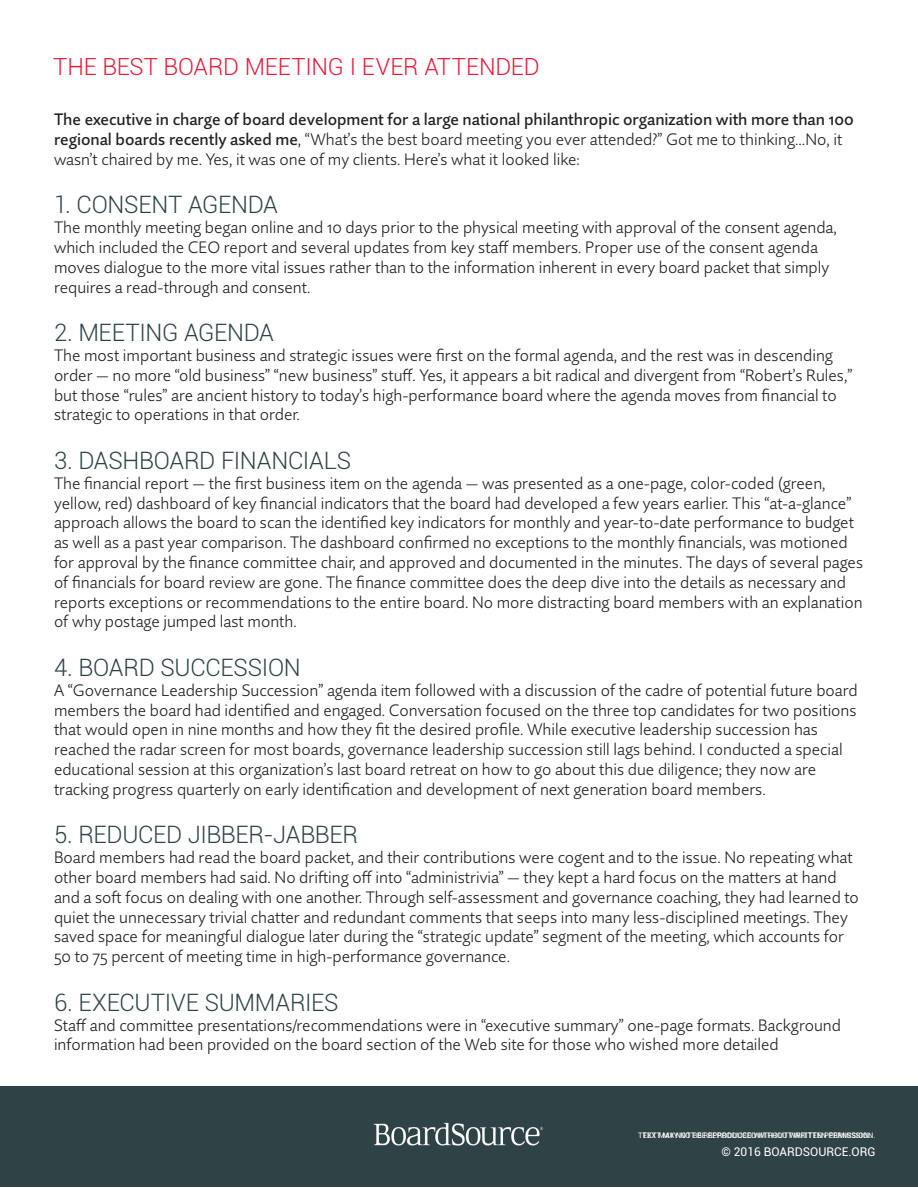
<style>
.page{position:relative;width:918px;height:1188px;background:#fff}
.page>*{position:absolute;margin:0;border:0;box-sizing:border-box;transform-origin:0 0}
.t1{font:300 24px "Roboto";letter-spacing:-.015em;color:#2f4246}
.t2{font:300 23.55px "Roboto";letter-spacing:-.005em;color:#e91938}
.t3{font:300 16.5px/19.8px "Quire Sans Pro";color:#231f20}
.t4{font:12px "Roboto";color:#fff}
.t5{font:7.5px "Roboto";letter-spacing:.015em;color:#fff}
.s1{font-weight:500}
</style>
<div class="page">
<div style="left:0;top:1087px;width:918px;height:100px;background:#2f4246"></div>
<img style="left:374px;top:1122px;width:170px;height:24px">
<h2 class="t2" style="left:53px;top:50px;width:488px">THE BEST BOARD MEETING I EVER ATTENDED</h2>
<p class="t3" style="left:54px;top:109px;width:801px"><span class="s1">The executive in charge of board development for a large national philanthropic organization with more than 100 regional boards recently asked me</span>, “What’s the best board meeting you ever attended?” Got me to thinking…No, it wasn’t chaired by me. Yes, it was one of my clients. Here’s what it looked like:</p>
<p class="t1" style="left:54px;top:188px;width:225px">1. CONSENT AGENDA</p>
<p class="t3" style="left:54px;top:217px;width:784px">The monthly meeting began online and 10 days prior to the physical meeting with approval of the consent agenda, which included the CEO report and several updates from key staff members. Proper use of the consent agenda moves dialogue to the more vital issues rather than to the information inherent in every board packet that simply requires a read-through and consent.</p>
<p class="t1" style="left:54px;top:316px;width:221px">2. MEETING AGENDA</p>
<p class="t3" style="left:54px;top:345px;width:800px">The most important business and strategic issues were first on the formal agenda, and the rest was in descending order — no more “old business” “new business” stuff. Yes, it appears a bit radical and divergent from “Robert’s Rules,” but those “rules” are ancient history to today’s high-performance board where the agenda moves from financial to strategic to operations in that order.</p>
<p class="t1" style="left:54px;top:444px;width:299px">3. DASHBOARD FINANCIALS</p>
<p class="t3" style="left:54px;top:473px;width:811px">The financial report — the first business item on the agenda — was presented as a one-page, color-coded (green, yellow, red) dashboard of key financial indicators that the board had developed a few years earlier. This “at-a-glance” approach allows the board to scan the identified key indicators for monthly and year-to-date performance to budget as well as a past year comparison. The dashboard confirmed no exceptions to the monthly financials, was motioned for approval by the finance committee chair, and approved and documented in the minutes. The days of several pages of financials for board review are gone. The finance committee does the deep dive into the details as necessary and reports exceptions or recommendations to the entire board. No more distracting board members with an explanation of why postage jumped last month.</p>
<p class="t1" style="left:54px;top:651px;width:248px">4. BOARD SUCCESSION</p>
<p class="t3" style="left:54px;top:680px;width:805px">A “Governance Leadership Succession” agenda item followed with a discussion of the cadre of potential future board members the board had identified and engaged. Conversation focused on the three top candidates for two positions that would open in nine months and how they fit the desired profile. While executive leadership succession has reached the radar screen for most boards, governance leadership succession still lags behind. I conducted a special educational session at this organization’s last board retreat on how to go about this due diligence; they now are tracking progress quarterly on early identification and development of next generation board members.</p>
<p class="t1" style="left:54px;top:818px;width:306px">5. REDUCED JIBBER-JABBER</p>
<p class="t3" style="left:54px;top:847px;width:806px">Board members had read the board packet, and their contributions were cogent and to the issue. No repeating what other board members had said. No drifting off into “administrivia” — they kept a hard focus on the matters at hand and a soft focus on dealing with one another. Through self-assessment and governance coaching, they had learned to quiet the unnecessary trivial chatter and redundant comments that seeps into many less-disciplined meetings. They saved space for meaningful dialogue later during the “strategic update” segment of the meeting, which accounts for 50 to 75 percent of meeting time in high-performance governance.</p>
<p class="t1" style="left:54px;top:986px;width:286px">6. EXECUTIVE SUMMARIES</p>
<p class="t3" style="left:54px;top:1015px;width:789px">Staff and committee presentations/recommendations were in “executive summary” one-page formats. Background information had been provided on the board section of the Web site for those who wished more detailed</p>
<p class="t5" style="left:642px;top:1130px;width:235px">TEXT MAY NOT BE REPRODUCED WITHOUT WRI TEN PERMI SION.</p>
<p class="t5" style="left:638px;top:1131px;width:235px">TEXT MAY NOT BE REPRODUCED WITHOUT WRITTEN PERMISSION.</p>
<p class="t4" style="left:721px;top:1143px;width:156px">© 2016 BOARDSOURCE.ORG</p>
</div>
